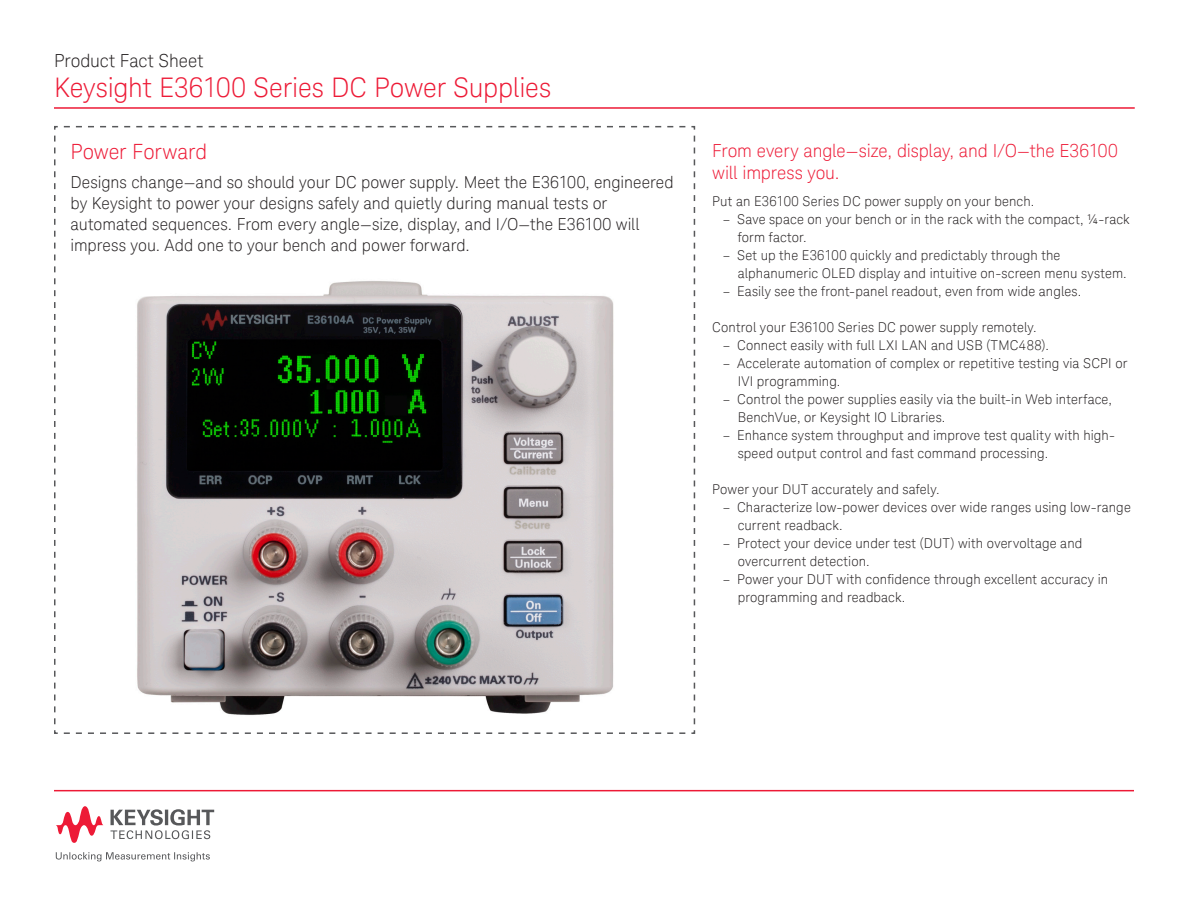
<style>
.page{position:relative;width:1188px;height:918px;background:#fff}
.page>*{position:absolute;margin:0;border:0;box-sizing:border-box;transform-origin:0 0}
.K_Title_-_Main{font:300 27px "Keysight Sans";letter-spacing:-.01em;color:#ed1a36}
.K_Heading_2{font:300 21px "Keysight Sans";letter-spacing:-.005em;color:#ed1a36}
.K_Heading_2-2{font:300 18px/22.5px "Keysight Sans";letter-spacing:-.005em;color:#ed1a36}
.K_Title_-_Document_T{font:300 18px "Keysight Sans";color:#231f20}
.K_Body_Text{font:300 16.5px/21px "Keysight Sans";color:#231f20}
.K_Body_Text-2{font:300 13.5px/18px "Keysight Sans";letter-spacing:.01em;color:#231f20}
</style>
<div class="page">
<hr style="left:54px;top:790px;width:1080px;height:1px;background:#ed1a36">
<hr style="left:54px;top:107px;width:1081px;height:2px;background:#ed1a36">
<svg style="left:54px;top:125px;width:642px;height:609px"></svg>
<img style="left:126px;top:275px;width:497px;height:446px">
<svg style="left:56px;top:852px;width:154px;height:9px"></svg>
<svg style="left:111px;top:809px;width:103px;height:30px"></svg>
<svg style="left:56px;top:806px;width:48px;height:37px"></svg>
<p class="K_Title_-_Document_T" style="left:54px;top:50px;width:151px">Product Fact Sheet</p>
<p class="K_Title_-_Main" style="left:54px;top:72px;width:499px">Keysight E36100 Series DC Power Supplies</p>
<p class="K_Heading_2" style="left:71px;top:139px;width:138px">Power Forward</p>
<p class="K_Body_Text" style="left:71px;top:172px;width:605px">Designs change—and so should your DC power supply. Meet the E36100, engineered by Keysight to power your designs safely and quietly during manual tests or automated sequences. From every angle—size, display, and I/O—the E36100 will impress you. Add one to your bench and power forward.</p>
<p class="K_Heading_2-2" style="left:712px;top:139px;width:407px">From every angle—size, display, and I/O—the E36100 will impress you.</p>
<p class="K_Body_Text-2" style="left:712px;top:192px;width:324px">Put an E36100 Series DC power supply on your bench.</p>
<p class="K_Body_Text-2" style="left:738px;top:210px;width:394px;text-indent:-15px">– Save space on your bench or in the rack with the compact, ¼-rack form factor.</p>
<p class="K_Body_Text-2" style="left:738px;top:246px;width:391px;text-indent:-15px">– Set up the E36100 quickly and predictably through the alphanumeric OLED display and intuitive on-screen menu system.</p>
<p class="K_Body_Text-2" style="left:723px;top:282px;width:360px">– Easily see the front-panel readout, even from wide angles.</p>
<p class="K_Body_Text-2" style="left:712px;top:318px;width:326px">Control your E36100 Series DC power supply remotely.</p>
<p class="K_Body_Text-2" style="left:723px;top:336px;width:328px">– Connect easily with full LXI LAN and USB (TMC488).</p>
<p class="K_Body_Text-2" style="left:738px;top:354px;width:391px;text-indent:-15px">– Accelerate automation of complex or repetitive testing via SCPI or<br>IVI programming.</p>
<p class="K_Body_Text-2" style="left:738px;top:390px;width:376px;text-indent:-15px">– Control the power supplies easily via the built-in Web interface,<br>BenchVue, or Keysight IO Libraries.</p>
<p class="K_Body_Text-2" style="left:738px;top:426px;width:379px;text-indent:-15px">– Enhance system throughput and improve test quality with high&shy;speed output control and fast command processing.</p>
<p class="K_Body_Text-2" style="left:712px;top:480px;width:229px">Power your DUT accurately and safely.</p>
<p class="K_Body_Text-2" style="left:738px;top:498px;width:395px;text-indent:-15px">– Characterize low-power devices over wide ranges using low-range current readback.</p>
<p class="K_Body_Text-2" style="left:738px;top:534px;width:346px;text-indent:-15px">– Protect your device under test (DUT) with overvoltage and overcurrent detection.</p>
<p class="K_Body_Text-2" style="left:738px;top:570px;width:372px;text-indent:-15px">– Power your DUT with confidence through excellent accuracy in programming and readback.</p>
</div>
